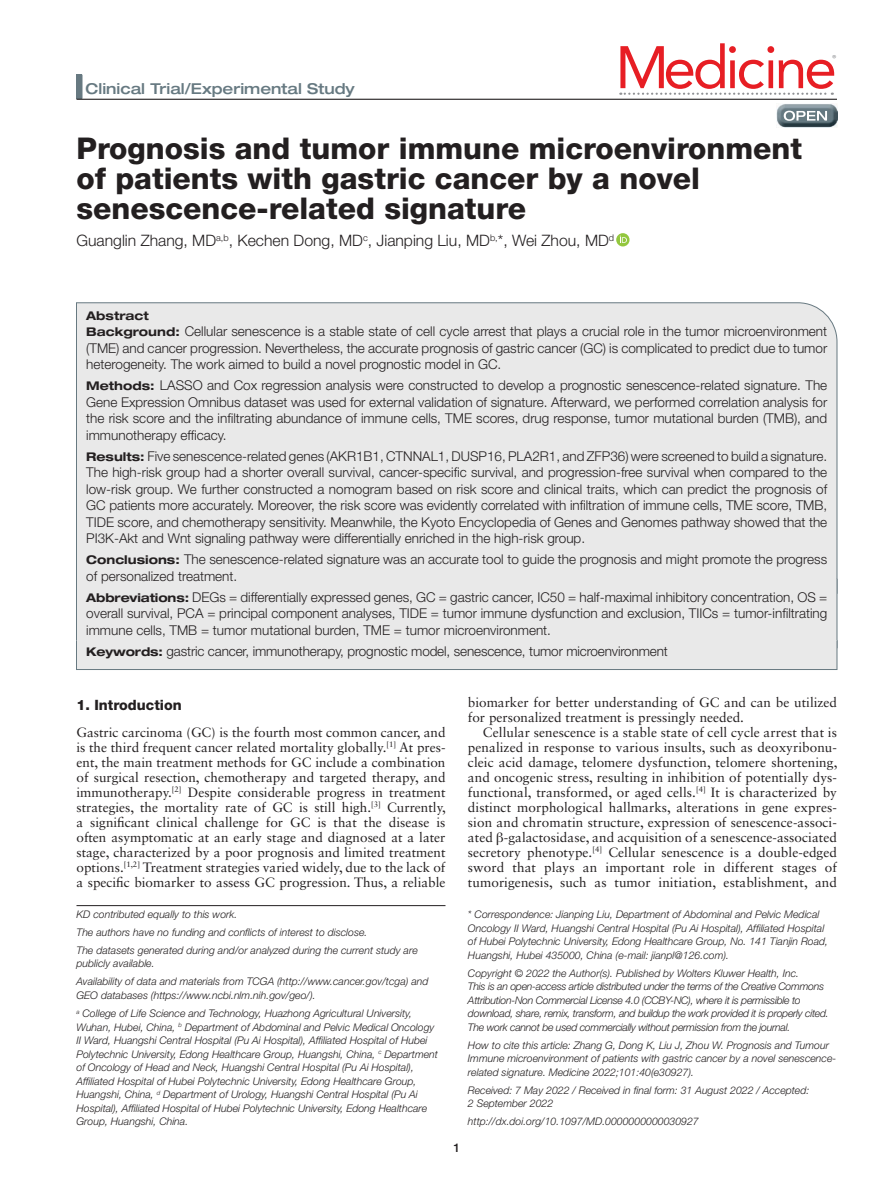
<style>
.page{position:relative;width:891px;height:1188px;background:#fff}
.page>*{position:absolute;margin:0;border:0;box-sizing:border-box;transform-origin:0 0}
.t1{font:59.4px "Avenir";letter-spacing:-.06em;color:#e71e24}
.t2{font:800 30px/30px "Helvetica Neue LT Std";color:#231f20}
.t3{font:300 15.75px "Helvetica Neue LT Std";color:#231f20}
.t4{font:500 expanded 15px "Helvetica Neue LT Std";color:#667981}
.t5{font:800 14.25px "Helvetica Neue LT Std";color:#231f20}
.t6{font:300 13.5px/16.5px "Helvetica Neue LT Std";color:#231f20;text-align:justify}
.t7{font:13.5px/15px "Sabon LT Std";color:#231f20;text-align:justify}
.t8{font:700 expanded 12px "Helvetica Neue LT Std";color:#231f20}
.t9{font:500 12px "Helvetica Neue LT Std";color:#231f20}
.t10{font:italic 300 10.5px/13.5px "Helvetica Neue LT Std";color:#231f20}
.t11{font:italic 300 10.5px/13.5px "Helvetica Neue LT Std";letter-spacing:-.025em;color:#231f20}
.t12{font:500 10.35px "Akzidenz Grotesk BE";color:#909295}
.s1{font-weight:700;font-stretch:expanded;font-size:12px}
.s2{font-family:"Gandhari Unicode"}
</style>
<div class="page">
<div style="left:76px;top:74px;width:6px;height:25px;background:#677981"></div>
<hr style="left:76px;top:99px;width:761px;height:1px;background:#231f20">
<img style="left:776px;top:104px;width:61px;height:24px">
<svg style="left:784px;top:111px;width:43px;height:10px"></svg>
<svg style="left:620px;top:93px;width:213px;height:2px"></svg>
<div style="left:76px;top:302px;width:762px;height:293px;background:#e9e9e9"></div>
<div style="left:76px;top:579px;width:761px;height:70px;background:#e9e9e9"></div>
<div style="left:76px;top:640px;width:761px;height:30px;background:#e9e9e9"></div>
<div style="left:76px;top:640px;width:761px;height:30px;border:1px solid #677981"></div>
<div style="left:616px;top:233px;width:13px;height:13px;background:#93c73e;border-radius:50%"></div>
<svg style="left:620px;top:236px;width:7px;height:7px"></svg>
<hr style="left:76px;top:905px;width:370px;height:1px;background:#231f20">
<p class="t4" style="left:86px;top:80px;width:271px">Clinical Trial/Experimental Study</p>
<h1 class="t1" style="left:615px;top:33px;width:223px">Medicine</h1>
<p class="t12" style="left:832px;top:52px;width:6px">®</p>
<h2 class="t2" style="left:76px;top:134px;width:727px">Prognosis and tumor immune microenvironment of patients with gastric cancer by a novel senescence-related signature</h2>
<p class="t3" style="left:76px;top:231px;width:539px">Guanglin Zhang, MD<sup>a,b</sup>, Kechen Dong, MD<sup>c</sup>, Jianping Liu, MD<sup>b,</sup>*, Wei Zhou, MD<sup>d</sup></p>
<p class="t8" style="left:86px;top:308px;width:64px">Abstract</p>
<p class="t6" style="left:86px;top:323px;width:743px"><span class="s1">Background:</span> Cellular senescence is a stable state of cell cycle arrest that plays a crucial role in the tumor microenvironment (TME) and cancer progression. Nevertheless, the accurate prognosis of gastric cancer (GC) is complicated to predict due to tumor heterogeneity. The work aimed to build a novel prognostic model in GC.</p>
<p class="t6" style="left:86px;top:377px;width:743px"><span class="s1">Methods:</span> LASSO and Cox regression analysis were constructed to develop a prognostic senescence-related signature. The Gene Expression Omnibus dataset was used for external validation of signature. Afterward, we performed correlation analysis for the risk score and the infiltrating abundance of immune cells, TME scores, drug response, tumor mutational burden (TMB), and immunotherapy efficacy.</p>
<p class="t6" style="left:86px;top:448px;width:743px"><span class="s1">Results:</span> Five senescence-related genes (AKR1B1, CTNNAL1, DUSP16, PLA2R1, and ZFP36) were screened to build a signature.<br>The high-risk group had a shorter overall survival, cancer-specific survival, and progression-free survival when compared to the low-risk group. We further constructed a nomogram based on risk score and clinical traits, which can predict the prognosis of GC patients more accurately. Moreover, the risk score was evidently correlated with infiltration of immune cells, TME score, TMB, TIDE score, and chemotherapy sensitivity. Meanwhile, the Kyoto Encyclopedia of Genes and Genomes pathway showed that the PI3K-Akt and Wnt signaling pathway were differentially enriched in the high-risk group.</p>
<p class="t6" style="left:86px;top:551px;width:742px"><span class="s1">Conclusions:</span> The senescence-related signature was an accurate tool to guide the prognosis and might promote the progress of personalized treatment.</p>
<p class="t6" style="left:86px;top:589px;width:743px"><span class="s1">Abbreviations:</span> DEGs = differentially expressed genes, GC = gastric cancer, IC50 = half-maximal inhibitory concentration, OS = overall survival, PCA = principal component analyses, TIDE = tumor immune dysfunction and exclusion, TIICs = tumor-infiltrating immune cells, TMB = tumor mutational burden, TME = tumor microenvironment.</p>
<p class="t6" style="left:86px;top:643px;width:583px"><span class="s1">Keywords:</span> gastric cancer, immunotherapy, prognostic model, senescence, tumor microenvironment</p>
<p class="t5" style="left:76px;top:696px;width:107px">1. Introduction</p>
<p class="t7" style="left:76px;top:725px;width:371px">Gastric carcinoma (GC) is the fourth most common cancer, and is the third frequent cancer related mortality globally.<sup>[1]</sup> At pres&shy;ent, the main treatment methods for GC include a combination of surgical resection, chemotherapy and targeted therapy, and immunotherapy.<sup>[2]</sup> Despite considerable progress in treatment strategies, the mortality rate of GC is still high.<sup>[3]</sup> Currently, a significant clinical challenge for GC is that the disease is often asymptomatic at an early stage and diagnosed at a later stage, characterized by a poor prognosis and limited treatment options.<sup>[1,2]</sup> Treatment strategies varied widely, due to the lack of a specific biomarker to assess GC progression. Thus, a reliable</p>
<p class="t10" style="left:76px;top:905px;width:343px;line-height:18px">KD contributed equally to this work.<br>The authors have no funding and conflicts of interest to disclose.<br>The datasets generated during and/or analyzed during the current study are</p>
<p class="t10" style="left:76px;top:955px;width:354px;line-height:18px">publicly available.<br>Availability of data and materials from TCGA (http://www.cancer.gov/tcga) and</p>
<p class="t10" style="left:76px;top:986px;width:337px;line-height:18px">GEO databases (https://www.ncbi.nlm.nih.gov/geo/).<br><sup>a</sup> College of Life Science and Technology, Huazhong Agricultural University,</p>
<p class="t10" style="left:76px;top:1020px;width:363px">Wuhan, Hubei, China, <sup>b</sup> Department of Abdominal and Pelvic Medical Oncology II Ward, Huangshi Central Hospital (Pu Ai Hospital), Affiliated Hospital of Hubei Polytechnic University, Edong Healthcare Group, Huangshi, China, <sup>c</sup> Department of Oncology of Head and Neck, Huangshi Central Hospital (Pu Ai Hospital), Affiliated Hospital of Hubei Polytechnic University, Edong Healthcare Group, Huangshi, China, <sup>d</sup> Department of Urology, Huangshi Central Hospital (Pu Ai Hospital), Affiliated Hospital of Hubei Polytechnic University, Edong Healthcare Group, Huangshi, China.</p>
<p class="t9" style="left:453px;top:1140px;width:8px">1</p>
<p class="t7" style="left:468px;top:695px;width:371px">biomarker for better understanding of GC and can be utilized for personalized treatment is pressingly needed.</p>
<p class="t7" style="left:468px;top:725px;width:371px;text-indent:15px">Cellular senescence is a stable state of cell cycle arrest that is penalized in response to various insults, such as deoxyribonu&shy;cleic acid damage, telomere dysfunction, telomere shortening, and oncogenic stress, resulting in inhibition of potentially dys&shy;functional, transformed, or aged cells.<sup>[4]</sup> It is characterized by distinct morphological hallmarks, alterations in gene expres&shy;sion and chromatin structure, expression of senescence-associ&shy;ated <span class="s2">β</span>-galactosidase, and acquisition of a senescence-associated secretory phenotype.<sup>[4]</sup> Cellular senescence is a double-edged sword that plays an important role in different stages of tumorigenesis, such as tumor initiation, establishment, and</p>
<p class="t10" style="left:468px;top:907px;width:362px">* Correspondence: Jianping Liu, Department of Abdominal and Pelvic Medical Oncology II Ward, Huangshi Central Hospital (Pu Ai Hospital), Affiliated Hospital of Hubei Polytechnic University, Edong Healthcare Group, No. 141 Tianjin Road, Huangshi, Hubei 435000, China (e-mail: jianpl@126.com).</p>
<p class="t11" style="left:468px;top:966px;width:362px">Copyright © 2022 the Author(s). Published by Wolters Kluwer Health, Inc.<br>This is an open-access article distributed under the terms of the Creative Commons Attribution-Non Commercial License 4.0 (CCBY-NC), where it is permissible to download, share, remix, transform, and buildup the work provided it is properly cited.<br>The work cannot be used commercially without permission from the journal.</p>
<p class="t10" style="left:468px;top:1038px;width:370px">How to cite this article: Zhang G, Dong K, Liu J, Zhou W. Prognosis and Tumour<br>Immune microenvironment of patients with gastric cancer by a novel senescence&shy;related signature. Medicine 2022;101:40(e30927).</p>
<p class="t10" style="left:468px;top:1083px;width:343px">Received: 7 May 2022 / Received in final form: 31 August 2022 / Accepted:<br>2 September 2022</p>
<p class="t10" style="left:468px;top:1114px;width:232px">http://dx.doi.org/10.1097/MD.0000000000030927</p>
</div>
